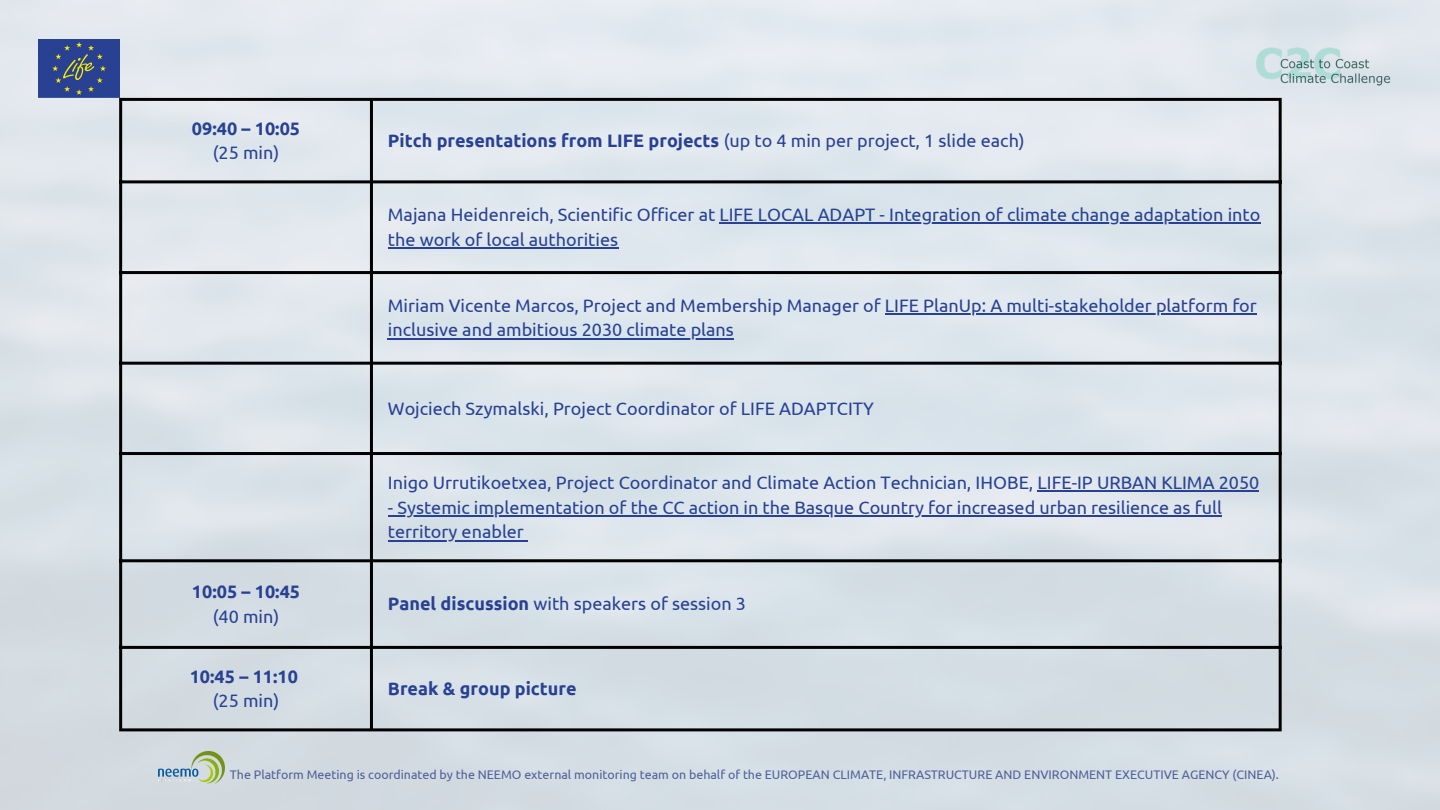
<style>
.page{position:relative;width:1440px;height:810px;background:#fff}
.page>*{position:absolute;margin:0;border:0;box-sizing:border-box;transform-origin:0 0}
.t1{font:18px/24.8px "Ubuntu";color:#284193}
.t2{font:700 18px "Ubuntu";color:#284193}
.t3{font:12.4px "Ubuntu";color:#4f6099}
.s1{font-weight:400}
.s2{font-weight:700}
</style>
<div class="page">
<img style="left:0;top:0;width:1440px;height:810px">
<img style="left:38px;top:39px;width:81px;height:59px">
<img style="left:158px;top:752px;width:66px;height:31px">
<hr style="left:719px;top:222px;width:48px;height:2px;background:#284193">
<hr style="left:767px;top:222px;width:493px;height:2px;background:#284193">
<hr style="left:388px;top:247px;width:230px;height:2px;background:#284193">
<hr style="left:885px;top:313px;width:372px;height:2px;background:#284193">
<hr style="left:388px;top:338px;width:346px;height:1px;background:#284193">
<hr style="left:1038px;top:490px;width:221px;height:2px;background:#284193">
<hr style="left:388px;top:515px;width:834px;height:2px;background:#284193">
<hr style="left:388px;top:540px;width:136px;height:1px;background:#284193">
<hr style="left:119px;top:101px;width:3px;height:627px;background:#000">
<hr style="left:370px;top:101px;width:3px;height:627px;background:#000">
<hr style="left:1279px;top:101px;width:3px;height:627px;background:#000">
<hr style="left:119px;top:98px;width:1163px;height:3px;background:#000">
<hr style="left:119px;top:180px;width:1163px;height:3px;background:#000">
<hr style="left:119px;top:271px;width:1163px;height:3px;background:#000">
<hr style="left:119px;top:362px;width:1163px;height:3px;background:#000">
<hr style="left:119px;top:452px;width:1163px;height:3px;background:#000">
<hr style="left:119px;top:559px;width:1163px;height:3px;background:#000">
<hr style="left:119px;top:646px;width:1163px;height:3px;background:#000">
<hr style="left:119px;top:728px;width:1163px;height:3px;background:#000">
<img style="left:1251px;top:35px;width:149px;height:63px">
<p class="t2" style="left:192px;top:118px;width:110px">09:40 – 10:05</p>
<p class="t1" style="left:213px;top:140px;width:68px">(25 min)</p>
<p class="t2" style="left:192px;top:582px;width:110px">10:05 – 10:45</p>
<p class="t1" style="left:213px;top:604px;width:68px">(40 min)</p>
<p class="t2" style="left:190px;top:666px;width:110px">10:45 – 11:10</p>
<p class="t1" style="left:213px;top:688px;width:68px">(25 min)</p>
<p class="t2" style="left:388px;top:131px;width:638px">Pitch presentations from LIFE projects <span class="s1">(up to 4 min per project, 1 slide each)</span></p>
<p class="t1" style="left:388px;top:202px;width:874px">Majana Heidenreich, Scientific Officer at LIFE LOCAL ADAPT - Integration of climate change adaptation into the work of local authorities</p>
<p class="t1" style="left:388px;top:292px;width:870px">Miriam Vicente Marcos, Project and Membership Manager of LIFE PlanUp: A multi-stakeholder platform for inclusive and ambitious 2030 climate plans</p>
<p class="t1" style="left:388px;top:396px;width:487px">Wojciech Szymalski, Project Coordinator of LIFE ADAPTCITY</p>
<p class="t1" style="left:388px;top:470px;width:873px">Inigo Urrutikoetxea, Project Coordinator and Climate Action Technician, IHOBE, LIFE-IP URBAN KLIMA 2050</p>
<p class="t1" style="left:388px;top:494px;width:835px">- Systemic implementation of the CC action in the Basque Country for increased urban resilience as full territory enabler</p>
<p class="t1" style="left:388px;top:591px;width:360px"><span class="s2">Panel discussion</span> with speakers of session 3</p>
<p class="t2" style="left:388px;top:679px;width:190px">Break &amp; group picture</p>
<p class="t3" style="left:230px;top:767px;width:1051px">The Platform Meeting is coordinated by the NEEMO external monitoring team on behalf of the EUROPEAN CLIMATE, INFRASTRUCTURE AND ENVIRONMENT EXECUTIVE AGENCY (CINEA).</p>
</div>
